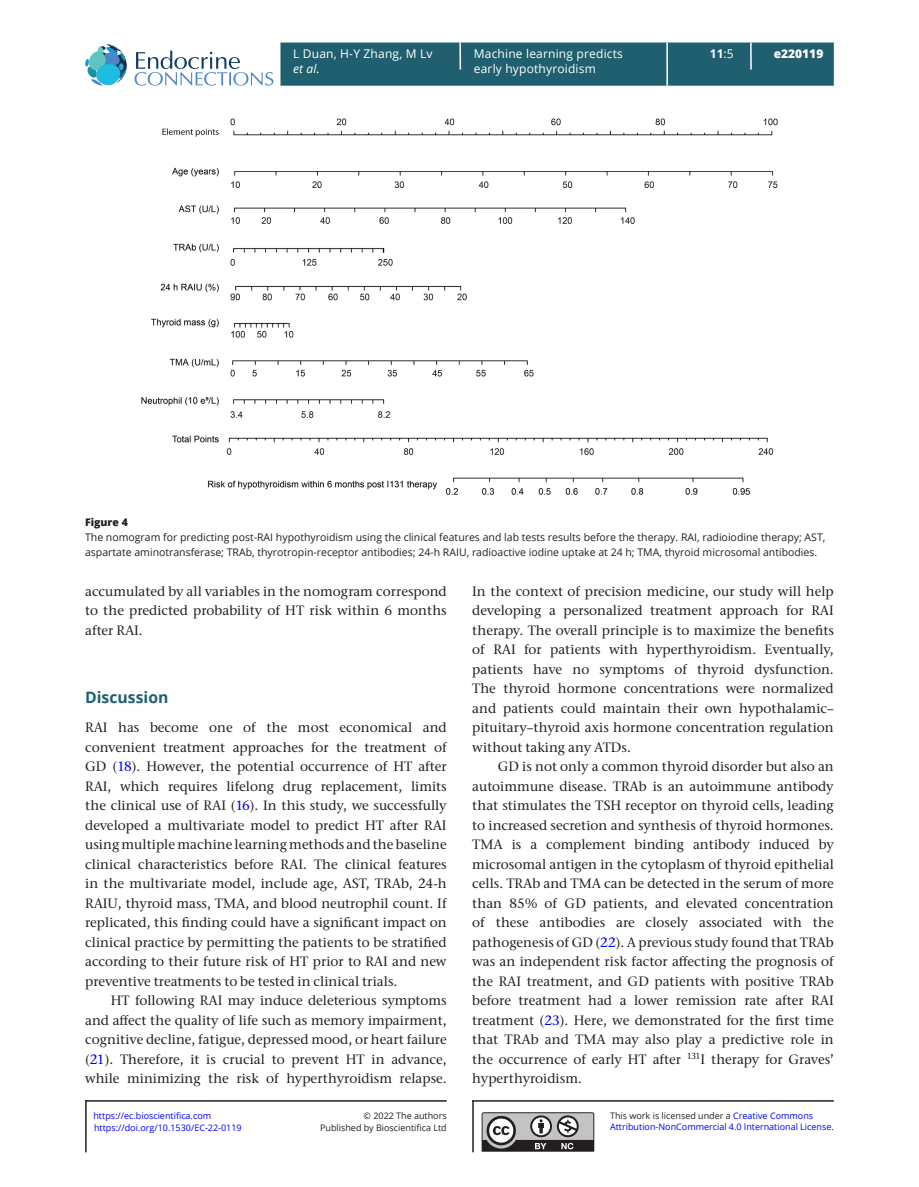
<style>
.page{position:relative;width:919px;height:1187px;background:#fff}
.page>*{position:absolute;margin:0;border:0;box-sizing:border-box;transform-origin:0 0}
.t1{font:700 15.75px "Open Sans";color:#205f6f}
.TXI{font:500 13.5px/19.5px "Stone Serif ITC Pro";color:#231f20;text-align:justify}
.TXT{font:500 13.5px/19.5px "Stone Serif ITC Pro";color:#231f20;text-align:justify}
.t2{font:12px "Open Sans";letter-spacing:.015em;color:#fff}
.t3{font:800 12px "Open Sans";color:#fff}
.t4{font:italic 12px "Open Sans";color:#fff}
.t5{font:700 12px "Open Sans";color:#fff}
.FC{font:10.5px/14.7px "Open Sans";color:#231f20}
.FC-2{font:800 10.5px "Open Sans";color:#231f20}
.t6{font:9px "Open Sans";color:#00f}
.t7{font:9px/11.6px "Open Sans";color:#231f20;text-align:right}
.s1{font-weight:400}
.s2{color:#00f}
</style>
<div class="page">
<div style="left:280px;top:43px;width:553px;height:43px;background:#205f6f;border:2px solid #205f6f"></div>
<svg style="left:750px;top:43px;width:1px;height:27px"></svg>
<hr style="left:459px;top:43px;width:2px;height:27px;background:#fff">
<svg style="left:134px;top:51px;width:139px;height:35px"></svg>
<svg style="left:85px;top:44px;width:42px;height:42px"></svg>
<hr style="left:666px;top:43px;width:2px;height:43px;background:#fff">
<img style="left:141px;top:118px;width:637px;height:377px">
<svg style="left:481px;top:1112px;width:113px;height:39px;background:#8c8b8c"></svg>
<hr style="left:472px;top:1100px;width:361px;height:1px;background:#231f20">
<hr style="left:472px;top:1100px;width:1px;height:52px;background:#231f20">
<hr style="left:85px;top:1100px;width:361px;height:1px;background:#231f20">
<hr style="left:85px;top:1100px;width:2px;height:52px;background:#231f20">
<p class="t2" style="left:293px;top:46px;width:141px">L Duan, H-Y Zhang, M Lv</p>
<p class="t4" style="left:293px;top:61px;width:28px">et al.</p>
<p class="t2" style="left:474px;top:46px;width:151px">Machine learning predicts</p>
<p class="t5" style="left:709px;top:46px;width:25px">11<span class="s1">:5</span></p>
<p class="t2" style="left:474px;top:61px;width:124px">early hypothyroidism</p>
<p class="t3" style="left:773px;top:45px;width:51px">e220119</p>
<p class="FC-2" style="left:85px;top:514px;width:44px">Figure 4</p>
<p class="FC" style="left:85px;top:529px;width:741px">The nomogram for predicting post-RAI hypothyroidism using the clinical features and lab tests results before the therapy. RAI, radioiodine therapy; AST, aspartate aminotransferase; TRAb, thyrotropin-receptor antibodies; 24-h RAIU, radioactive iodine uptake at 24 h; TMA, thyroid microsomal antibodies.</p>
<p class="TXT" style="left:85px;top:581px;width:363px">accumulated by all variables in the nomogram correspond to the predicted probability of HT risk within 6 months after RAI.</p>
<h1 class="t1" style="left:85px;top:686px;width:85px">Discussion</h1>
<p class="TXT" style="left:85px;top:717px;width:363px">RAI has become one of the most economical and convenient treatment approaches for the treatment of GD (<span class="s2">18</span>). However, the potential occurrence of HT after RAI, which requires lifelong drug replacement, limits the clinical use of RAI (<span class="s2">16</span>). In this study, we successfully developed a multivariate model to predict HT after RAI using multiple machine learning methods and the baseline clinical characteristics before RAI. The clinical features in the multivariate model, include age, AST, TRAb, 24-h RAIU, thyroid mass, TMA, and blood neutrophil count. If replicated, this finding could have a significant impact on clinical practice by permitting the patients to be stratified according to their future risk of HT prior to RAI and new preventive treatments to be tested in clinical trials.</p>
<p class="TXI" style="left:85px;top:990px;width:363px;text-indent:26px">HT following RAI may induce deleterious symptoms and affect the quality of life such as memory impairment, cognitive decline, fatigue, depressed mood, or heart failure (<span class="s2">21</span>). Therefore, it is crucial to prevent HT in advance, while minimizing the risk of hyperthyroidism relapse.</p>
<p class="TXI" style="left:472px;top:581px;width:363px">In the context of precision medicine, our study will help developing a personalized treatment approach for RAI therapy. The overall principle is to maximize the benefits of RAI for patients with hyperthyroidism. Eventually, patients have no symptoms of thyroid dysfunction.<br>The thyroid hormone concentrations were normalized and patients could maintain their own hypothalamic– pituitary–thyroid axis hormone concentration regulation without taking any ATDs.</p>
<p class="TXI" style="left:472px;top:756px;width:363px;text-indent:26px">GD is not only a common thyroid disorder but also an autoimmune disease. TRAb is an autoimmune antibody that stimulates the TSH receptor on thyroid cells, leading to increased secretion and synthesis of thyroid hormones.<br>TMA is a complement binding antibody induced by microsomal antigen in the cytoplasm of thyroid epithelial cells. TRAb and TMA can be detected in the serum of more than 85% of GD patients, and elevated concentration of these antibodies are closely associated with the pathogenesis of GD (<span class="s2">22</span>). A previous study found that TRAb was an independent risk factor affecting the prognosis of the RAI treatment, and GD patients with positive TRAb before treatment had a lower remission rate after RAI treatment (<span class="s2">23</span>). Here, we demonstrated for the first time that TRAb and TMA may also play a predictive role in the occurrence of early HT after <sup>131</sup>I therapy for Graves’ hyperthyroidism.</p>
<p class="t6" style="left:93px;top:1109px;width:119px">https://ec.bioscientifica.com</p>
<p class="t7" style="left:320px;top:1109px;width:128px">© 2022 The authors<br>Published by Bioscientifica Ltd</p>
<p class="t7" style="left:610px;top:1109px;width:204px">This work is licensed under a <span class="s2">Creative Commons</span></p>
<p class="t6" style="left:94px;top:1121px;width:149px">https://doi.org/10.1530/EC-22-0119</p>
<p class="t6" style="left:610px;top:1120px;width:225px">Attribution-NonCommercial 4.0 International License.</p>
</div>
